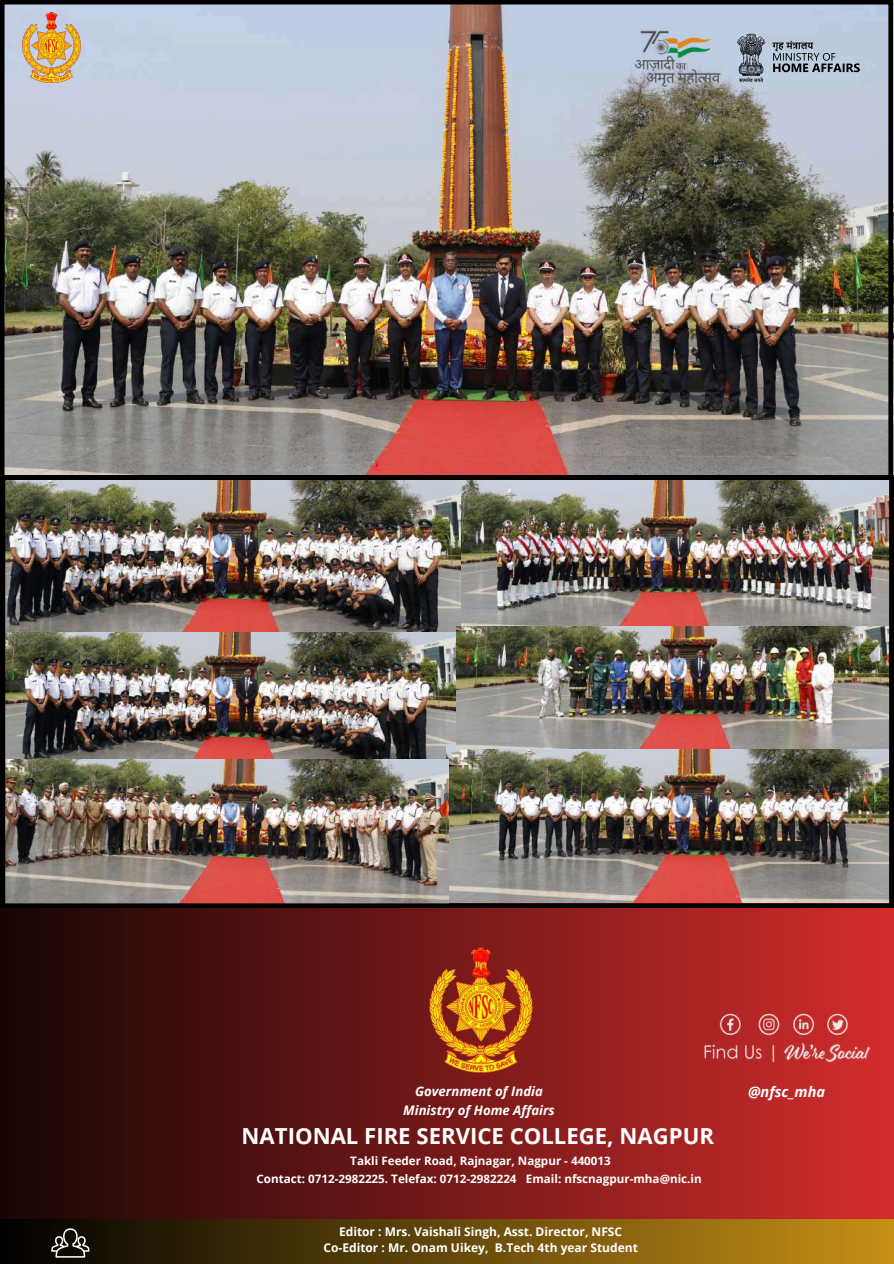
<style>
.page{position:relative;width:894px;height:1264px;background:#fff}
.page>*{position:absolute;margin:0;border:0;box-sizing:border-box;transform-origin:0 0}
.t1{font:700 22.2px "Open Sans";color:#fff}
.t2{font:italic 700 14.55px "Open Sans";color:#fff}
.t3{font:italic 700 13.05px/19.4px "Open Sans";color:#fff;text-align:center}
.t4{font:700 12px/16px "Open Sans";color:#fff;text-align:center}
.t5{font:700 11.7px/17.4px "Open Sans";color:#fff;text-align:center}
</style>
<div class="page">
<div style="left:0;top:1213px;width:893px;height:50px;background:linear-gradient(to right,#020202,#c58f15)"></div>
<div style="left:0;top:787px;width:893px;height:431px;background:linear-gradient(to right,#170505,#d22c2c)"></div>
<img style="left:429px;top:947px;width:103px;height:125px">
<img style="left:703px;top:1038px;width:167px;height:27px">
<img style="left:717px;top:1009px;width:27px;height:28px">
<img style="left:754px;top:1009px;width:27px;height:28px">
<img style="left:791px;top:1009px;width:24px;height:28px">
<img style="left:825px;top:1009px;width:25px;height:28px">
<svg style="left:51px;top:1228px;width:38px;height:29px"></svg>
<img style="left:1px;top:475px;width:892px;height:432px">
<img style="left:0;top:0;width:892px;height:479px">
<p class="t3" style="left:403px;top:1080px;width:153px">Government of India<br>Ministry of Home Affairs</p>
<h1 class="t1" style="left:241px;top:1120px;width:474px">NATIONAL FIRE SERVICE COLLEGE, NAGPUR</h1>
<p class="t5" style="left:256px;top:1152px;width:446px">Takli Feeder Road, Rajnagar, Nagpur - 440013<br>Contact: 0712-2982225. Telefax: 0712-2982224 Email: nfscnagpur-mha@nic.in</p>
<p class="t4" style="left:323px;top:1222px;width:316px">Editor : Mrs. Vaishali Singh, Asst. Director, NFSC<br>Co-Editor : Mr. Onam Uikey, B.Tech 4th year Student</p>
<p class="t2" style="left:747px;top:1081px;width:78px">@nfsc_mha</p>
</div>
